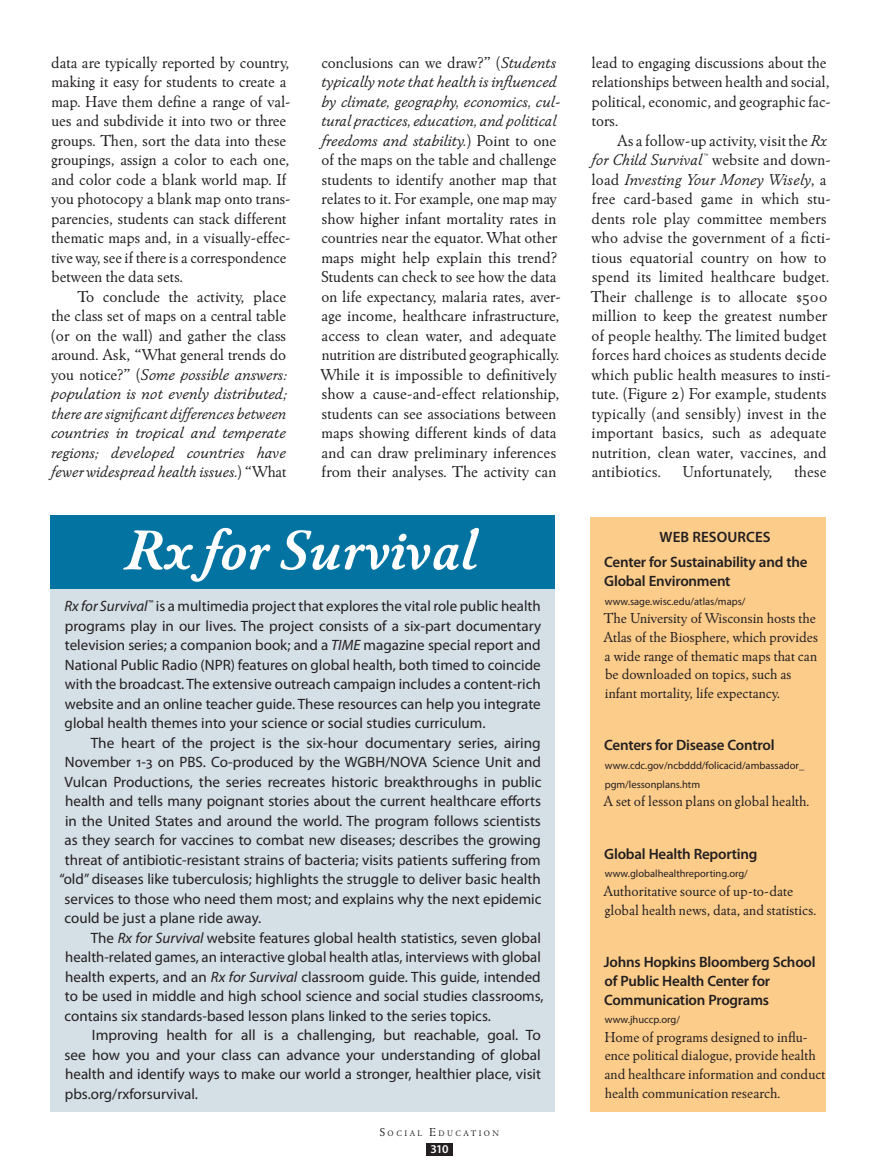
<style>
.page{position:relative;width:878px;height:1175px;background:#fff}
.page>*{position:absolute;margin:0;border:0;box-sizing:border-box;transform-origin:0 0}
.t1{font:italic 700 58.5px "Winchester New ITC";color:#fff}
.t2{font:16.5px/19.5px "Winchester New ITC Book OS";color:#231f20}
.t3{font:16.5px/19.5px "Winchester New ITC Book Italic OS";color:#231f20}
.t4{font:15px/19.5px "Myriad Pro";color:#231f20;text-align:justify}
.t5{font:15px/18.6px "Winchester New ITC Book OS";color:#231f20}
.t6{font:600 15px/18.6px "Myriad Pro";letter-spacing:-.015em;color:#231f20}
.t7{font:600 15px "Myriad Pro";letter-spacing:.005em;color:#231f20}
.t8{font:600 12px "Myriad Pro";color:#fff}
.t9{font:10.5px/18.6px "Myriad Pro";color:#231f20}
.t10{font:8.4px "Winchester New ITC Book OS";letter-spacing:.285em;color:#231f20}
.s1{font-family:"Winchester New ITC Book OS"}
.s2{font-family:"Winchester New ITC Book Italic OS"}
.s3{font-style:italic}
.s4{font-size:12px}
</style>
<div class="page">
<div style="left:51px;top:518px;width:504px;height:594px;background:#d5dfe6"></div>
<div style="left:590px;top:517px;width:236px;height:594px;background:#fccc8a"></div>
<div style="left:51px;top:515px;width:504px;height:74px;background:#0373a2"></div>
<div style="left:426px;top:1143px;width:26px;height:12px;background:#231f20"></div>
<p class="t2" style="left:51px;top:52px;width:241px">data are typically reported by country, making it easy for students to create a map. Have them define a range of val&shy;ues and subdivide it into two or three groups. Then, sort the data into these groupings, assign a color to each one, and color code a blank world map. If you photocopy a blank map onto trans&shy;parencies, students can stack different thematic maps and, in a visually-effec&shy;tive way, see if there is a correspondence between the data sets.</p>
<p class="t2" style="left:51px;top:286px;width:237px;text-align:justify;text-indent:26px">To conclude the activity, place the class set of maps on a central table (or on the wall) and gather the class around. Ask, “What general trends do</p>
<p class="t3" style="left:51px;top:364px;width:238px;text-align:justify"><span class="s1">you notice?” (</span>Some possible answers: population is not evenly distributed; there are significant differences between countries in tropical and temperate regions; developed countries have fewer widespread health issues.<span class="s1">) “What</span></p>
<p class="t2" style="left:321px;top:52px;width:236px">conclusions can we draw?” (<span class="s2">Students</span></p>
<p class="t3" style="left:321px;top:72px;width:241px">typically note that health is influenced by climate, geography, economics, cul&shy;tural practices, education, and political freedoms and stability.<span class="s1">) Point to one</span></p>
<p class="t2" style="left:320px;top:150px;width:242px">of the maps on the table and challenge students to identify another map that relates to it. For example, one map may show higher infant mortality rates in countries near the equator. What other maps might help explain this trend?<br>Students can check to see how the data on life expectancy, malaria rates, aver&shy;age income, healthcare infrastructure, access to clean water, and adequate nutrition are distributed geographically.<br>While it is impossible to definitively show a cause-and-effect relationship, students can see associations between maps showing different kinds of data and can draw preliminary inferences from their analyses. The activity can</p>
<h1 class="t1" style="left:122px;top:515px;width:356px">Rx for Survival</h1>
<p class="t4" style="left:64px;top:596px;width:478px"><span class="s3">Rx for Survival</span><sup>™</sup> is a multimedia project that explores the vital role public health programs play in our lives. The project consists of a six-part documentary television series; a companion book; and a <span class="s3">TIME</span> magazine special report and National Public Radio (NPR) features on global health, both timed to coincide with the broadcast. The extensive outreach campaign includes a content-rich website and an online teacher guide. These resources can help you integrate global health themes into your science or social studies curriculum.</p>
<p class="t4" style="left:91px;top:732px;width:451px">The heart of the project is the six-hour documentary series, airing</p>
<p class="t4" style="left:65px;top:752px;width:477px">November 1-3 on PBS. Co-produced by the WGBH/NOVA Science Unit and</p>
<p class="t4" style="left:65px;top:771px;width:478px">Vulcan Productions, the series recreates historic breakthroughs in public</p>
<p class="t4" style="left:65px;top:791px;width:477px">health and tells many poignant stories about the current healthcare efforts</p>
<p class="t4" style="left:65px;top:810px;width:477px">in the United States and around the world. The program follows scientists</p>
<p class="t4" style="left:65px;top:830px;width:477px">as they search for vaccines to combat new diseases; describes the growing</p>
<p class="t4" style="left:65px;top:849px;width:477px">threat of antibiotic-resistant strains of bacteria; visits patients suffering from</p>
<p class="t4" style="left:59px;top:869px;width:483px">“old” diseases like tuberculosis; highlights the struggle to deliver basic health</p>
<p class="t4" style="left:65px;top:888px;width:478px">services to those who need them most; and explains why the next epidemic</p>
<p class="t4" style="left:65px;top:908px;width:198px">could be just a plane ride away.</p>
<p class="t4" style="left:91px;top:927px;width:451px">The <span class="s3">Rx for Survival</span> website features global health statistics, seven global</p>
<p class="t4" style="left:65px;top:947px;width:477px">health-related games, an interactive global health atlas, interviews with global</p>
<p class="t4" style="left:65px;top:966px;width:477px">health experts, and an <span class="s3">Rx for Survival</span> classroom guide. This guide, intended</p>
<p class="t4" style="left:65px;top:986px;width:480px">to be used in middle and high school science and social studies classrooms,</p>
<p class="t4" style="left:65px;top:1005px;width:428px">contains six standards-based lesson plans linked to the series topics.</p>
<p class="t4" style="left:92px;top:1025px;width:450px">Improving health for all is a challenging, but reachable, goal. To</p>
<p class="t4" style="left:65px;top:1044px;width:477px">see how you and your class can advance your understanding of global</p>
<p class="t4" style="left:65px;top:1064px;width:477px">health and identify ways to make our world a stronger, healthier place, visit</p>
<p class="t4" style="left:65px;top:1083px;width:135px">pbs.org/rxforsurvival.</p>
<p class="t10" style="left:380px;top:1128px;width:121px"><span class="s4">S</span>o cial <span class="s4">E</span>ducation</p>
<p class="t8" style="left:430px;top:1141px;width:19px">310</p>
<p class="t2" style="left:591px;top:52px;width:241px">lead to engaging discussions about the relationships between health and social, political, economic, and geographic fac&shy;tors.</p>
<p class="t2" style="left:617px;top:130px;width:211px">As a follow-up activity, visit the <span class="s2">Rx</span></p>
<p class="t3" style="left:591px;top:150px;width:241px">for Child Survival<sup>™</sup> <span class="s1">website and down&shy;load</span> Investing Your Money Wisely<span class="s1">, a</span></p>
<p class="t2" style="left:590px;top:189px;width:242px">free card-based game in which stu&shy;dents role play committee members who advise the government of a ficti&shy;tious equatorial country on how to spend its limited healthcare budget.<br>Their challenge is to allocate $500 million to keep the greatest number of people healthy. The limited budget forces hard choices as students decide which public health measures to insti&shy;tute. (Figure 2) For example, students typically (and sensibly) invest in the important basics, such as adequate nutrition, clean water, vaccines, and antibiotics.</p>
<p class="t2" style="left:682px;top:462px;width:92px">Unfortunately,</p>
<p class="t2" style="left:794px;top:462px;width:34px">these</p>
<p class="t6" style="left:604px;top:524px;width:205px;line-height:25.3px;text-indent:151px">es<br>Center for Sustainability and the</p>
<p class="t6" style="left:604px;top:571px;width:128px">Global Environment</p>
<p class="t9" style="left:605px;top:591px;width:142px">www.sage.wisc.edu/atlas/maps/</p>
<p class="t5" style="left:603px;top:608px;width:216px">The University of Wisconsin hosts the Atlas of the Biosphere, which provides a wide range of thematic maps that can be downloaded on topics, such as infant mortality, life expectancy.</p>
<p class="t6" style="left:604px;top:735px;width:172px">Centers for Disease Control</p>
<p class="t9" style="left:604px;top:756px;width:201px">www.cdc.gov/ncbddd/folicacid/ambassador_ pgm/lessonplans.htm</p>
<p class="t5" style="left:603px;top:791px;width:207px">A set of lesson plans on global health.</p>
<p class="t6" style="left:604px;top:844px;width:155px">Global Health Reporting</p>
<p class="t9" style="left:605px;top:864px;width:144px">www.globalhealthreporting.org/</p>
<p class="t5" style="left:603px;top:881px;width:214px">Authoritative source of up-to-date global health news, data, and statistics.</p>
<p class="t6" style="left:603px;top:952px;width:213px">Johns Hopkins Bloomberg School of Public Health Center for<br>Communication Programs</p>
<p class="t9" style="left:605px;top:1010px;width:77px">www.jhuccp.org/</p>
<p class="t5" style="left:604px;top:1027px;width:222px">Home of programs designed to influ&shy;ence political dialogue, provide health and healthcare information and conduct health communication research.</p>
<p class="t7" style="left:659px;top:527px;width:78px">Web Resourc</p>
</div>
